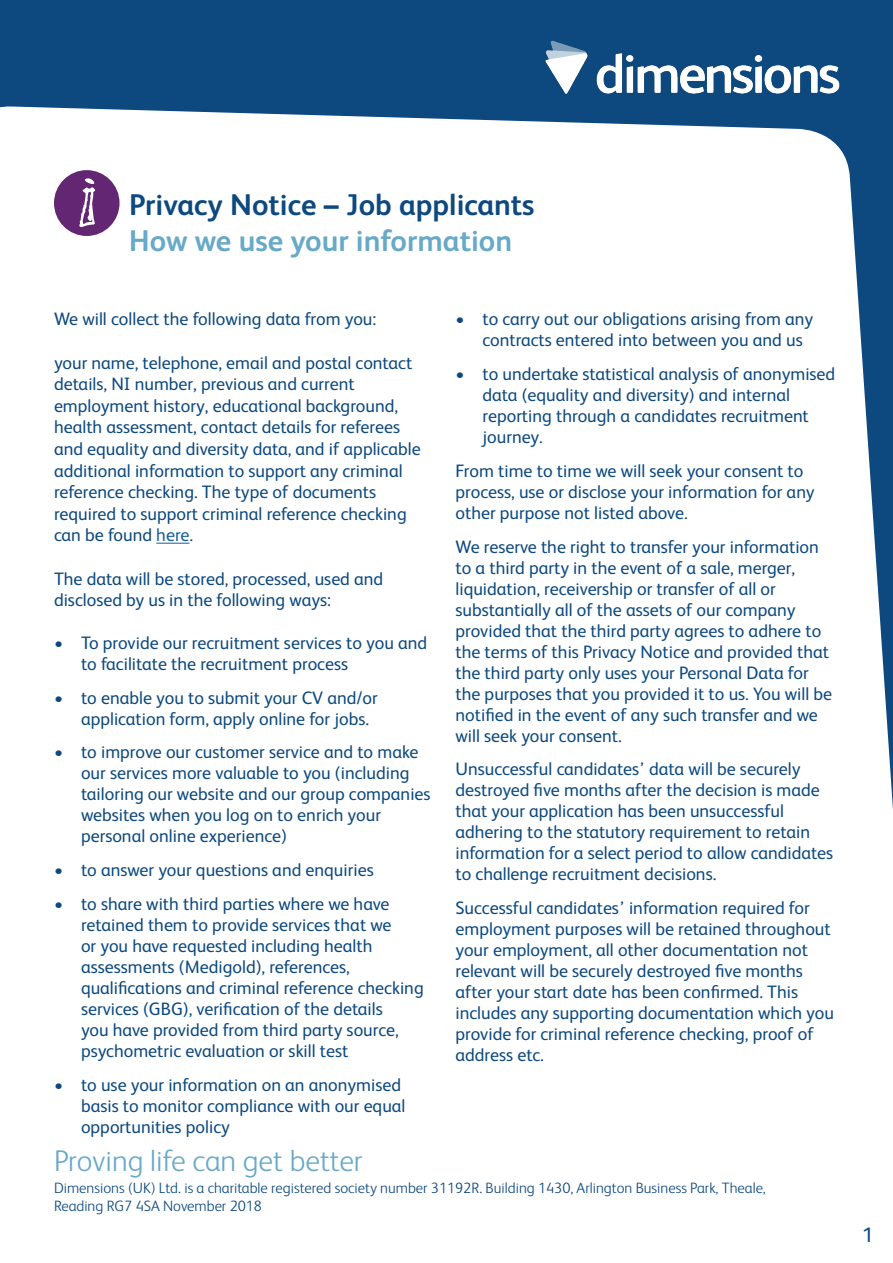
<style>
.page{position:relative;width:893px;height:1263px;background:#fff}
.page>*{position:absolute;margin:0;border:0;box-sizing:border-box;transform-origin:0 0}
.t1{font:700 30px/36px "FS Albert";color:#0d497f}
.t2{font:300 30px "FS Albert";color:#68a9c8}
.white_body_text{font:21px "FS Albert";color:#0d497f}
.white_body_text-2{font:18px/21px "FS Albert";color:#0d497f}
.body_text{font:18px/21.6px "FS Albert";color:#0d497f}
.Quote_attribute{font:300 15px/17.2px "FS Albert";color:#0d497f}
.s1{color:#68a9c8}
.s2{color:#175d9e}
</style>
<div class="page">
<div style="left:0;top:0;width:893px;height:950px;background:#0d497f"></div>
<div style="left:0;top:106px;width:893px;height:844px;background:#fff"></div>
<img style="left:545px;top:40px;width:295px;height:54px">
<div style="left:54px;top:170px;width:66px;height:66px;background:#632672;border-radius:50%"></div>
<svg style="left:79px;top:178px;width:17px;height:49px"></svg>
<hr style="left:156px;top:543px;width:34px;height:1px;background:#175d9e">
<p class="t1" style="left:129px;top:185px;width:407px">Privacy Notice – Job applicants<br><span class="s1">How we use your information</span></p>
<p class="body_text" style="left:54px;top:307px;width:324px">We will collect the following data from you:</p>
<p class="body_text" style="left:54px;top:351px;width:368px">your name, telephone, email and postal contact details, NI number, previous and current employment history, educational background, health assessment, contact details for referees and equality and diversity data, and if applicable additional information to support any criminal reference checking. The type of documents required to support criminal reference checking can be found <span class="s2">here</span>.</p>
<p class="body_text" style="left:54px;top:567px;width:331px">The data will be stored, processed, used and disclosed by us in the following ways:</p>
<p class="white_body_text-2" style="left:81px;top:631px;width:348px;text-indent:-27px">• To provide our recruitment services to you and to facilitate the recruitment process</p>
<p class="white_body_text-2" style="left:81px;top:686px;width:298px;text-indent:-27px">• to enable you to submit your CV and/or application form, apply online for jobs.</p>
<p class="white_body_text-2" style="left:81px;top:741px;width:351px;text-indent:-27px">• to improve our customer service and to make our services more valuable to you (including tailoring our website and our group companies websites when you log on to enrich your personal online experience)</p>
<p class="white_body_text-2" style="left:54px;top:858px;width:321px">• to answer your questions and enquiries</p>
<p class="white_body_text-2" style="left:81px;top:892px;width:344px;text-indent:-27px">• to share with third parties where we have retained them to provide services that we<br>or you have requested including health assessments (Medigold), references, qualifications and criminal reference checking services (GBG), verification of the details<br>you have provided from third party source, psychometric evaluation or skill test</p>
<p class="white_body_text-2" style="left:81px;top:1073px;width:326px;text-indent:-27px">• to use your information on an anonymised basis to monitor compliance with our equal opportunities policy</p>
<p class="white_body_text-2" style="left:482px;top:308px;width:332px;text-indent:-27px">• to carry out our obligations arising from any contracts entered into between you and us</p>
<p class="white_body_text-2" style="left:482px;top:363px;width:354px;text-indent:-27px">• to undertake statistical analysis of anonymised data (equality and diversity) and internal reporting through a candidates recruitment journey.</p>
<p class="white_body_text-2" style="left:455px;top:459px;width:361px">From time to time we will seek your consent to process, use or disclose your information for any other purpose not listed above.</p>
<p class="white_body_text-2" style="left:455px;top:535px;width:378px">We reserve the right to transfer your information to a third party in the event of a sale, merger, liquidation, receivership or transfer of all or substantially all of the assets of our company provided that the third party agrees to adhere to the terms of this Privacy Notice and provided that the third party only uses your Personal Data for the purposes that you provided it to us. You will be notified in the event of any such transfer and we will seek your consent.</p>
<p class="white_body_text-2" style="left:455px;top:758px;width:379px">Unsuccessful candidates’ data will be securely destroyed five months after the decision is made that your application has been unsuccessful adhering to the statutory requirement to retain information for a select period to allow candidates to challenge recruitment decisions.</p>
<p class="white_body_text-2" style="left:455px;top:897px;width:380px">Successful candidates’ information required for employment purposes will be retained throughout your employment, all other documentation not relevant will be securely destroyed five months after your start date has been confirmed. This includes any supporting documentation which you provide for criminal reference checking, proof of address etc.</p>
<p class="t2" style="left:54px;top:1141px;width:310px">Proving life can get better</p>
<p class="Quote_attribute" style="left:54px;top:1179px;width:713px">Dimensions (UK) Ltd. is a charitable registered society number 31192R. Building 1430, Arlington Business Park, Theale,<br>Reading RG7 4SA November 2018</p>
<p class="white_body_text" style="left:862px;top:1221px;width:13px">1</p>
</div>
